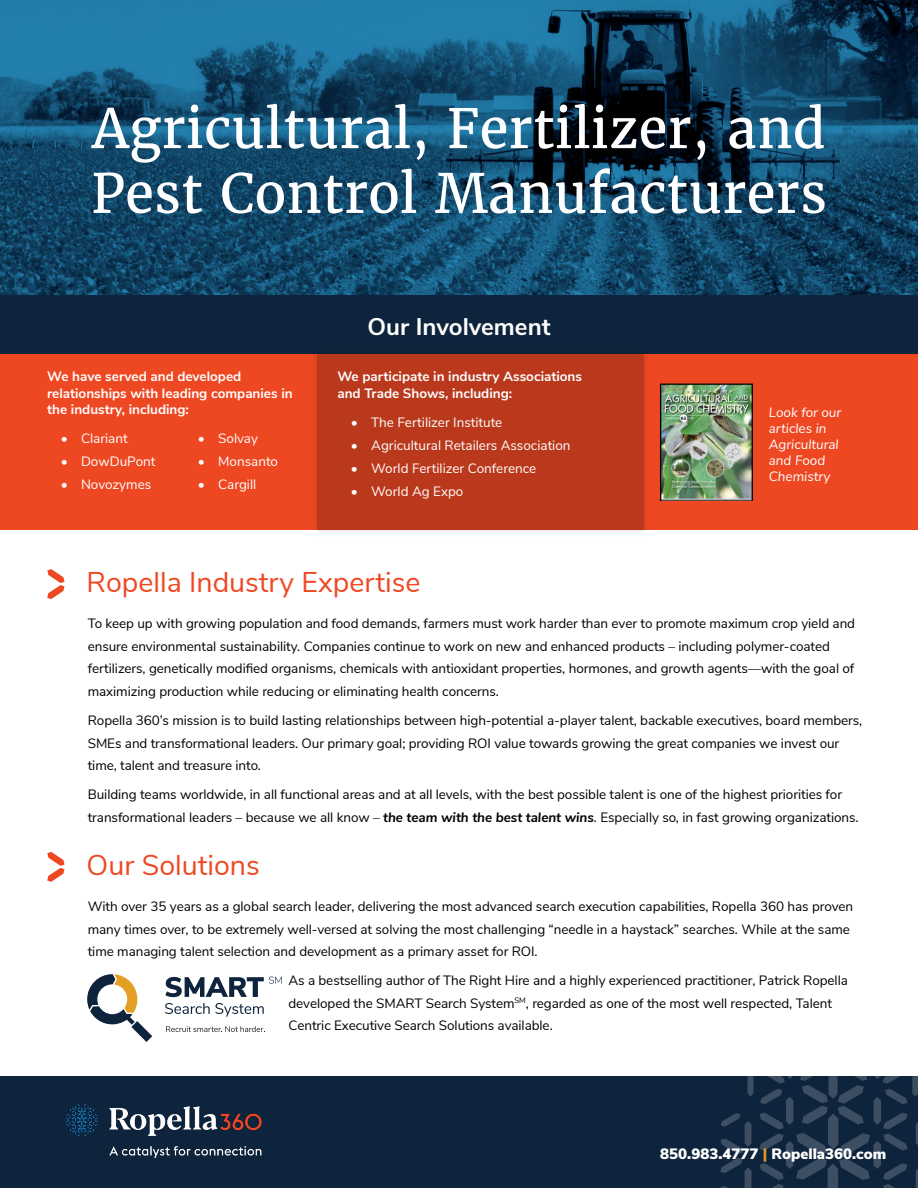
<style>
.page{position:relative;width:918px;height:1188px;background:#fff}
.page>*{position:absolute;margin:0;border:0;box-sizing:border-box;transform-origin:0 0}
.t1{font:54px/64.8px "Merriweather";letter-spacing:.005em;color:#fff}
.t2{font:28.5px "Nunito Sans";color:#ee4823}
.t3{font:700 24px "Nunito Sans";color:#fff}
.t4{font:900 15px "Nunito Sans";color:#fff}
.t5{font:13.5px/22.5px "Nunito Sans";letter-spacing:-.005em;color:#000}
.t6{font:13.5px "Nunito Sans";color:#fff}
.t7{font:700 13.5px/16.2px "Nunito Sans";color:#fff}
.t8{font:italic 13.5px/16.2px "Nunito Sans";color:#fff}
.s1{font-weight:700;font-style:italic}
.s2{color:#e49f25}
</style>
<div class="page">
<svg style="left:0;top:0;width:918px;height:296px;background:#124b6d"></svg>
<div style="left:0;top:296px;width:918px;height:58px;background:#0e233c"></div>
<div style="left:0;top:1077px;width:918px;height:111px;background:#0e233c"></div>
<svg style="left:47px;top:569px;width:18px;height:30px"></svg>
<svg style="left:47px;top:852px;width:18px;height:30px"></svg>
<div style="left:0;top:354px;width:317px;height:176px;background:#ee4823"></div>
<div style="left:644px;top:354px;width:274px;height:176px;background:#ee4823"></div>
<div style="left:309px;top:346px;width:343px;height:192px;background:#000;opacity:.15"></div>
<div style="left:317px;top:354px;width:327px;height:176px;background:#ba391c"></div>
<svg style="left:720px;top:1076px;width:198px;height:112px"></svg>
<img style="left:66px;top:1104px;width:196px;height:54px">
<svg style="left:165px;top:1003px;width:99px;height:14px"></svg>
<svg style="left:166px;top:1026px;width:99px;height:6px"></svg>
<svg style="left:87px;top:974px;width:65px;height:68px"></svg>
<svg style="left:165px;top:977px;width:117px;height:20px"></svg>
<img style="left:662px;top:386px;width:89px;height:112px">
<div style="left:660px;top:384px;width:93px;height:116px;border:1px solid #000"></div>
<h1 class="t1" style="left:91px;top:97px;width:737px">Agricultural, Fertilizer, and<br>Pest Control Manufacturers</h1>
<p class="t7" style="left:47px;top:368px;width:247px">We have served and developed relationships with leading companies in the industry, including:</p>
<p class="t6" style="left:61px;top:429px;width:68px">• Clariant</p>
<p class="t6" style="left:61px;top:452px;width:96px">• DowDuPont</p>
<p class="t6" style="left:61px;top:475px;width:92px">• Novozymes</p>
<p class="t6" style="left:198px;top:429px;width:62px">• Solvay</p>
<p class="t6" style="left:198px;top:452px;width:82px">• Monsanto</p>
<p class="t6" style="left:198px;top:475px;width:60px">• Cargill</p>
<h3 class="t3" style="left:367px;top:309px;width:185px">Our Involvement</h3>
<p class="t7" style="left:337px;top:368px;width:246px">We participate in industry Associations and Trade Shows, including:</p>
<p class="t6" style="left:351px;top:413px;width:153px">• The Fertilizer Institute</p>
<p class="t6" style="left:351px;top:436px;width:221px">• Agricultural Retailers Association</p>
<p class="t6" style="left:351px;top:459px;width:187px">• World Fertilizer Conference</p>
<p class="t6" style="left:351px;top:482px;width:114px">• World Ag Expo</p>
<p class="t8" style="left:769px;top:403px;width:74px">Look for our articles in<br>Agricultural and Food<br>Chemistry</p>
<h2 class="t2" style="left:87px;top:562px;width:335px">Ropella Industry Expertise</h2>
<p class="t5" style="left:88px;top:612px;width:769px">To keep up with growing population and food demands, farmers must work harder than ever to promote maximum crop yield and ensure environmental sustainability. Companies continue to work on new and enhanced products – including polymer-coated fertilizers, genetically modified organisms, chemicals with antioxidant properties, hormones, and growth agents—with the goal of maximizing production while reducing or eliminating health concerns.</p>
<p class="t5" style="left:88px;top:708px;width:776px">Ropella 360’s mission is to build lasting relationships between high-potential a-player talent, backable executives, board members,<br>SMEs and transformational leaders. Our primary goal; providing ROI value towards growing the great companies we invest our time, talent and treasure into.</p>
<p class="t5" style="left:88px;top:783px;width:772px">Building teams worldwide, in all functional areas and at all levels, with the best possible talent is one of the highest priorities for transformational leaders – because we all know – <span class="s1">the team with the best talent wins</span>. Especially so, in fast growing organizations.</p>
<h2 class="t2" style="left:87px;top:844px;width:175px">Our Solutions</h2>
<p class="t5" style="left:88px;top:894px;width:767px">With over 35 years as a global search leader, delivering the most advanced search execution capabilities, Ropella 360 has proven many times over, to be extremely well-versed at solving the most challenging “needle in a haystack” searches. While at the same time managing talent selection and development as a primary asset for ROI.</p>
<p class="t5" style="left:289px;top:969px;width:561px">As a bestselling author of The Right Hire and a highly experienced practitioner, Patrick Ropella developed the SMART Search System<sup>SM</sup>, regarded as one of the most well respected, Talent<br>Centric Executive Search Solutions available.</p>
<p class="t4" style="left:660px;top:1143px;width:227px">850.983.4777 <span class="s2">|</span> Ropella360.com</p>
</div>
